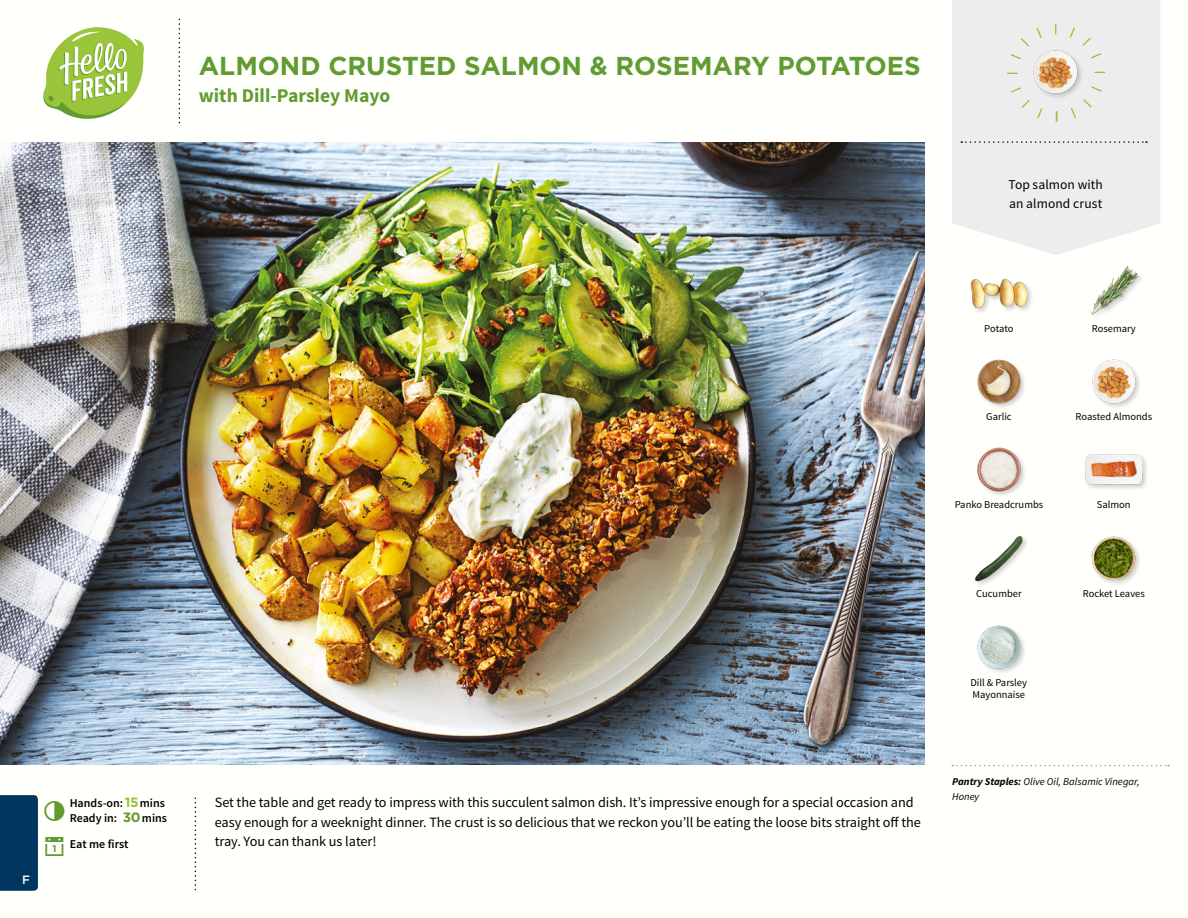
<style>
.page{position:relative;width:1188px;height:918px;background:#fff}
.page>*{position:absolute;margin:0;border:0;box-sizing:border-box;transform-origin:0 0}
.t1{font:700 25.95px "Gotham";color:#619b31}
.t2{font:700 19.5px "Source Sans Pro";color:#619b31}
.t3{font:14.25px/19.5px "Source Sans Pro";letter-spacing:-.005em;color:#000}
.t4{font:13.5px/18.9px "Source Sans Pro";letter-spacing:.005em;color:#000}
.t5{font:600 12px/15px "Source Sans Pro";color:#000}
.t6{font:500 12px "Gotham";color:#fff}
.t7{font:10.5px/12px "Source Sans Pro";color:#000}
.t8{font:italic 10.5px/15px "Source Sans Pro";color:#000}
.s1{font-family:"Gotham";font-weight:700;font-size:13.5px;color:#9ac43a}
.s2{font-family:"Gotham";font-weight:700;font-size:13.5px;color:#619b31}
.s3{font-weight:700}
</style>
<div class="page">
<svg style="left:43px;top:27px;width:101px;height:92px"></svg>
<div style="left:0;top:795px;width:38px;height:96px;background:#00365f"></div>
<svg style="left:952px;top:0;width:208px;height:255px;background:#eeeeed"></svg>
<svg style="left:961px;top:141px;width:186px;height:2px"></svg>
<div style="left:1007px;top:24px;width:98px;height:98px;border:11px dashed #9ac43a;border-radius:50%"></div>
<img style="left:0;top:142px;width:925px;height:623px">
<svg style="left:952px;top:765px;width:217px;height:1px"></svg>
<img style="left:977px;top:625px;width:48px;height:48px">
<img style="left:974px;top:535px;width:53px;height:50px">
<div style="left:1084px;top:453px;width:65px;height:38px;background:#000;opacity:.2"></div>
<img style="left:1085px;top:453px;width:58px;height:38px">
<img style="left:1091px;top:536px;width:49px;height:49px">
<img style="left:1092px;top:359px;width:48px;height:49px">
<img style="left:977px;top:447px;width:49px;height:49px">
<img style="left:977px;top:359px;width:48px;height:49px">
<img style="left:1091px;top:266px;width:51px;height:51px">
<div style="left:970px;top:278px;width:64px;height:37px;background:#000;opacity:.2"></div>
<img style="left:970px;top:278px;width:58px;height:37px">
<img style="left:1027px;top:43px;width:57px;height:57px">
<h1 class="t1" style="left:199px;top:48px;width:724px">ALMOND CRUSTED SALMON &amp; ROSEMARY POTATOES</h1>
<h2 class="t2" style="left:199px;top:83px;width:193px">with Dill-Parsley Mayo</h2>
<p class="t4" style="left:1009px;top:175px;width:96px">Top salmon with an almond crust</p>
<p class="t6" style="left:22px;top:872px;width:9px">F</p>
<p class="t7" style="left:984px;top:322px;width:31px">Potato</p>
<p class="t7" style="left:1092px;top:322px;width:46px">Rosemary</p>
<p class="t7" style="left:986px;top:411px;width:27px">Garlic</p>
<p class="t7" style="left:1075px;top:411px;width:78px">Roasted Almonds</p>
<p class="t7" style="left:955px;top:499px;width:90px">Panko Breadcrumbs</p>
<p class="t7" style="left:1097px;top:499px;width:35px">Salmon</p>
<p class="t7" style="left:976px;top:587px;width:47px">Cucumber</p>
<p class="t7" style="left:1083px;top:587px;width:64px">Rocket Leaves</p>
<p class="t5" style="left:70px;top:796px;width:99px">Hands-on: <span class="s1">15</span>mins<br>Ready in: <span class="s2">30</span>mins</p>
<p class="t3" style="left:215px;top:793px;width:708px">Set the table and get ready to impress with this succulent salmon dish. It’s impressive enough for a special occasion and easy enough for a weeknight dinner. The crust is so delicious that we reckon you’ll be eating the loose bits straight off the tray. You can thank us later!</p>
<p class="t5" style="left:70px;top:837px;width:60px">Eat me first</p>
<p class="t7" style="left:970px;top:677px;width:58px">Dill &amp; Parsley<br>Mayonnaise</p>
<p class="t8" style="left:952px;top:774px;width:189px"><span class="s3">Pantry Staples:</span> Olive Oil, Balsamic Vinegar,<br>Honey</p>
</div>
